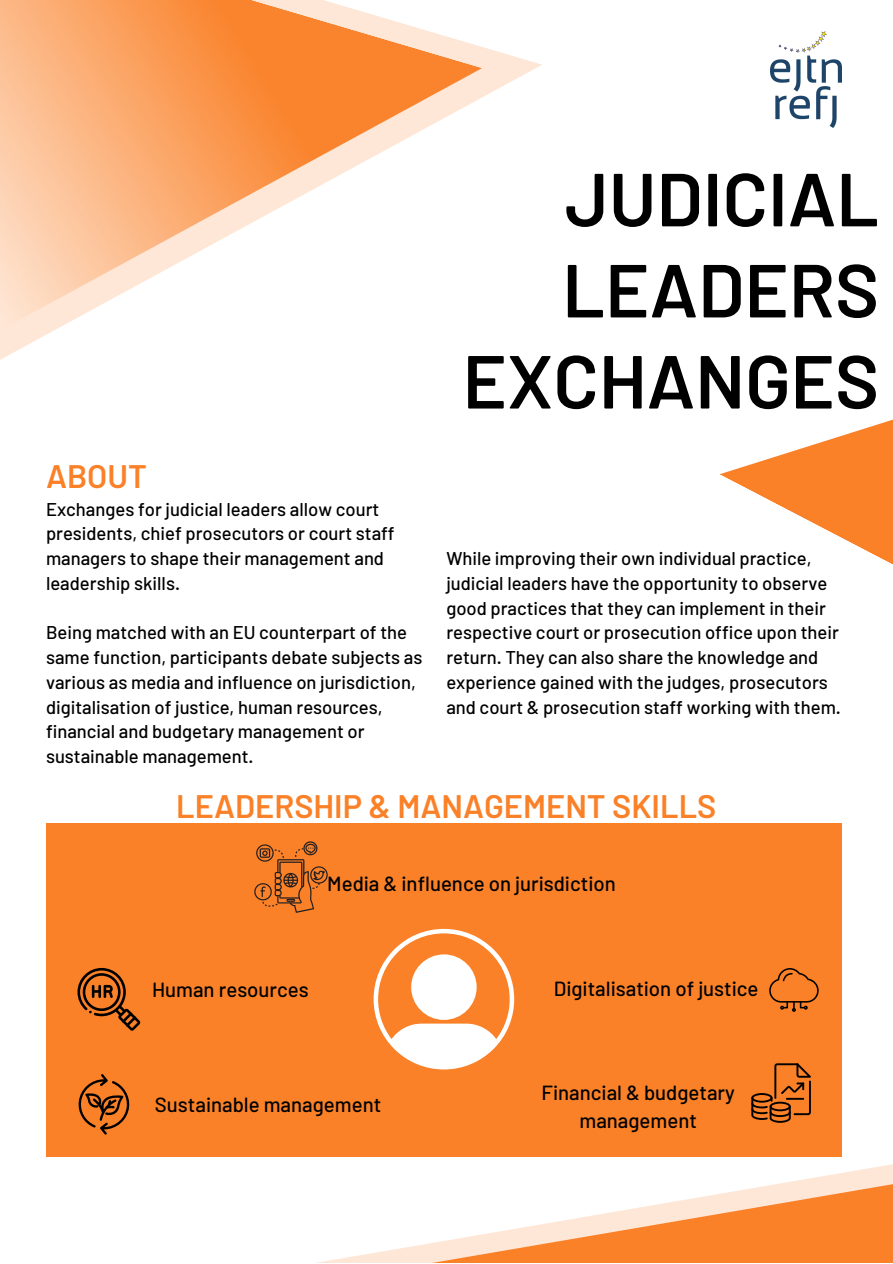
<style>
.page{position:relative;width:893px;height:1264px;background:#fff}
.page>*{position:absolute;margin:0;border:0;box-sizing:border-box;transform-origin:0 0}
.t1{font:600 75px/91.1px "Barlow";color:#000}
.t2{font:600 32.55px "Barlow";color:#fa8128}
.t3{font:500 20.4px/28px "Barlow";color:#000;text-align:center}
.t4{font:500 18.45px/24.8px "Barlow";color:#000}
</style>
<div class="page">
<svg style="left:720px;top:79px;width:172px;height:485px"></svg>
<svg style="left:353px;top:823px;width:539px;height:439px"></svg>
<div style="left:46px;top:823px;width:795px;height:333px;background:#fa8128"></div>
<svg style="left:482px;top:47px;width:60px;height:51px"></svg>
<img style="left:770px;top:31px;width:71px;height:96px">
<svg style="left:373px;top:928px;width:141px;height:141px"></svg>
<svg style="left:0;top:0;width:482px;height:360px"></svg>
<svg style="left:78px;top:1073px;width:52px;height:61px;background:#c1631e"></svg>
<svg style="left:77px;top:967px;width:63px;height:63px;background:#b95f1d"></svg>
<svg style="left:769px;top:968px;width:49px;height:43px;background:#d76f22"></svg>
<svg style="left:254px;top:841px;width:74px;height:71px;background:#d16e26"></svg>
<svg style="left:751px;top:1063px;width:59px;height:59px;background:#c3641f"></svg>
<p class="t2" style="left:46px;top:455px;width:102px">ABOUT</p>
<p class="t4" style="left:46px;top:496px;width:350px">Exchanges for judicial leaders allow court presidents, chief prosecutors or court staff managers to shape their management and leadership skills.</p>
<p class="t4" style="left:46px;top:619px;width:378px">Being matched with an EU counterpart of the same function, participants debate subjects as various as media and influence on jurisdiction, digitalisation of justice, human resources, financial and budgetary management or sustainable management.</p>
<p class="t1" style="left:562px;top:151px;width:318px">JUDICIAL<br>LEADERS</p>
<p class="t1" style="left:462px;top:333px;width:418px">EXCHANGES</p>
<p class="t4" style="left:446px;top:545px;width:396px">While improving their own individual practice, judicial leaders have the opportunity to observe good practices that they can implement in their respective court or prosecution office upon their return. They can also share the knowledge and experience gained with the judges, prosecutors and court &amp; prosecution staff working with them.</p>
<p class="t2" style="left:176px;top:785px;width:541px">LEADERSHIP &amp; MANAGEMENT SKILLS</p>
<p class="t3" style="left:327px;top:868px;width:290px">Media &amp; influence on jurisdiction</p>
<p class="t3" style="left:152px;top:975px;width:158px">Human resources</p>
<p class="t3" style="left:553px;top:974px;width:206px">Digitalisation of justice</p>
<p class="t3" style="left:155px;top:1089px;width:228px">Sustainable management</p>
<p class="t3" style="left:541px;top:1077px;width:195px">Financial &amp; budgetary management</p>
</div>
